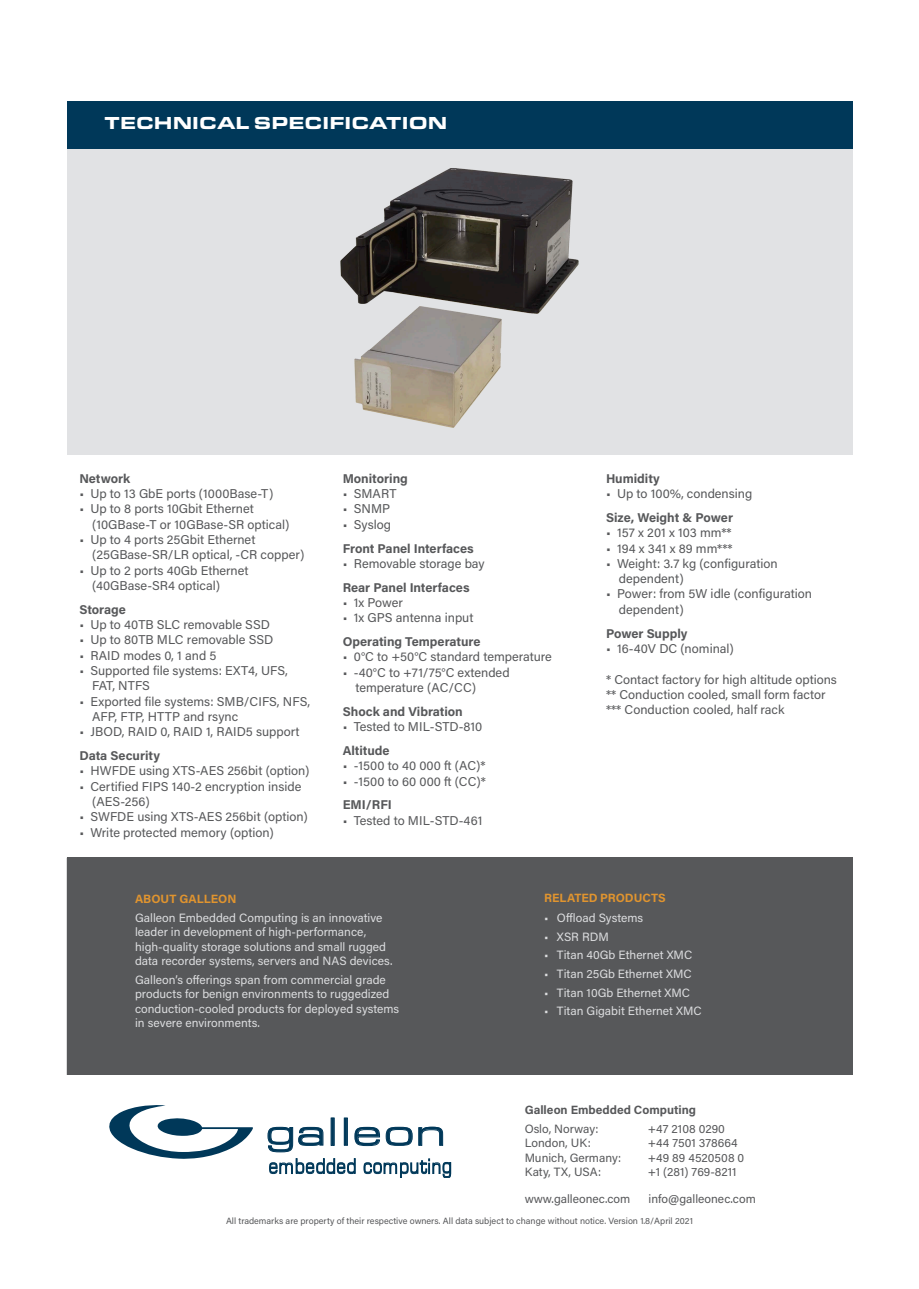
<style>
.page{position:relative;width:919px;height:1289px;background:#fff}
.page>*{position:absolute;margin:0;border:0;box-sizing:border-box;transform-origin:0 0}
.t1{font:37.35px "Eurostile Ext";color:#003859;scale:1.09 1}
.t2{font:21.9px "Eurostile Ext";letter-spacing:.075em;color:#003859;scale:.57 1}
.t3{font:900 18px "Eurostile Ext";color:#fff}
.Blank{font:12.75px/15.3px "Acumin Pro";color:#57585a}
.t4{font:700 12.75px "Acumin Pro";color:#57585a}
.t5{font:12px/14.4px "Acumin Pro";color:#dcdddf}
.t6{font:12px "Acumin Pro";color:#57585a}
.t7{font:700 12px "Acumin Pro";color:#e0942f}
.t8{font:700 12px "Acumin Pro";color:#57585a}
.t9{font:9px "Acumin Pro";color:#57585a}
.s1{font-size:34.95px}
.s2{font-size:37.05px}
.s3{font-size:40.5px}
.s4{font-size:40.35px}
.s5{font-size:37.2px}
</style>
<div class="page">
<div style="left:67px;top:101px;width:785px;height:48px;background:#003859"></div>
<div style="left:67px;top:857px;width:785px;height:217px;background:#57585a"></div>
<img style="left:67px;top:149px;width:785px;height:306px">
<svg style="left:109px;top:1105px;width:144px;height:53px"></svg>
<svg style="left:268px;top:1126px;width:55px;height:26px"></svg>
<svg style="left:355px;top:1127px;width:25px;height:18px"></svg>
<svg style="left:386px;top:1126px;width:26px;height:19px"></svg>
<svg style="left:418px;top:1126px;width:25px;height:19px"></svg>
<div style="left:344px;top:1117px;width:3px;height:28px;border:1px solid #003859"></div>
<svg style="left:364px;top:1158px;width:87px;height:19px"></svg>
<svg style="left:269px;top:1158px;width:86px;height:15px"></svg>
<p class="t3" style="left:104px;top:109px;width:344px">TECHNICAL SPECIFICATION</p>
<p class="t4" style="left:79px;top:469px;width:52px">Network</p>
<p class="Blank" style="left:79px;top:485px;width:195px">• Up to 13 GbE ports (1000Base-T)</p>
<p class="Blank" style="left:92px;top:501px;width:199px;text-indent:-13px">• Up to 8 ports 10Gbit Ethernet (10GBase-T or 10GBase-SR optical)</p>
<p class="Blank" style="left:92px;top:531px;width:214px;text-indent:-13px">• Up to 4 ports 25Gbit Ethernet (25GBase-SR/LR optical, -CR copper)</p>
<p class="Blank" style="left:92px;top:562px;width:158px;text-indent:-13px">• Up to 2 ports 40Gb Ethernet (40GBase-SR4 optical)</p>
<p class="t4" style="left:79px;top:600px;width:48px">Storage</p>
<p class="Blank" style="left:79px;top:616px;width:192px">• Up to 40TB SLC removable SSD</p>
<p class="Blank" style="left:79px;top:631px;width:195px">• Up to 80TB MLC removable SSD</p>
<p class="Blank" style="left:79px;top:647px;width:139px">• RAID modes 0, 1 and 5</p>
<p class="Blank" style="left:92px;top:662px;width:197px;text-indent:-13px">• Supported file systems: EXT4, UFS,<br>FAT, NTFS</p>
<p class="Blank" style="left:92px;top:693px;width:219px;text-indent:-13px">• Exported file systems: SMB/CIFS, NFS,<br>AFP, FTP, HTTP and rsync</p>
<p class="Blank" style="left:79px;top:723px;width:222px">• JBOD, RAID 0, RAID 1, RAID5 support</p>
<p class="t4" style="left:79px;top:746px;width:82px">Data Security</p>
<p class="Blank" style="left:79px;top:762px;width:231px">• HWFDE using XTS-AES 256bit (option)</p>
<p class="Blank" style="left:92px;top:778px;width:211px;text-indent:-13px">• Certified FIPS 140-2 encryption inside (AES-256)</p>
<p class="Blank" style="left:79px;top:808px;width:230px">• SWFDE using XTS-AES 256bit (option)</p>
<p class="Blank" style="left:79px;top:824px;width:196px">• Write protected memory (option)</p>
<p class="t4" style="left:343px;top:469px;width:67px">Monitoring</p>
<p class="Blank" style="left:343px;top:485px;width:55px">• SMART</p>
<p class="Blank" style="left:343px;top:501px;width:49px">• SNMP</p>
<p class="Blank" style="left:343px;top:516px;width:50px">• Syslog</p>
<p class="t4" style="left:343px;top:539px;width:133px">Front Panel Interfaces</p>
<p class="Blank" style="left:343px;top:555px;width:143px">• Removable storage bay</p>
<p class="t4" style="left:343px;top:578px;width:128px">Rear Panel Interfaces</p>
<p class="Blank" style="left:343px;top:594px;width:62px">• 1x Power</p>
<p class="Blank" style="left:343px;top:609px;width:132px">• 1x GPS antenna input</p>
<p class="t4" style="left:343px;top:632px;width:139px">Operating Temperature</p>
<p class="Blank" style="left:343px;top:648px;width:211px">• 0°C to +50°C standard temperature</p>
<p class="Blank" style="left:355px;top:664px;width:156px;text-indent:-13px">• -40°C to +71/75°C extended temperature (AC/CC)</p>
<p class="t4" style="left:343px;top:702px;width:121px">Shock and Vibration</p>
<p class="Blank" style="left:343px;top:718px;width:141px">• Tested to MIL-STD-810</p>
<p class="t4" style="left:343px;top:741px;width:48px">Altitude</p>
<p class="Blank" style="left:343px;top:757px;width:144px">• -1500 to 40 000 ft (AC)*</p>
<p class="Blank" style="left:343px;top:773px;width:145px">• -1500 to 60 000 ft (CC)*</p>
<p class="t4" style="left:343px;top:796px;width:51px">EMI/RFI</p>
<p class="Blank" style="left:343px;top:812px;width:141px">• Tested to MIL-STD-461</p>
<p class="t4" style="left:606px;top:469px;width:55px">Humidity</p>
<p class="Blank" style="left:606px;top:485px;width:148px">• Up to 100%, condensing</p>
<p class="t4" style="left:606px;top:508px;width:128px">Size, Weight &amp; Power</p>
<p class="Blank" style="left:606px;top:524px;width:127px">• 157 x 201 x 103 mm**</p>
<p class="Blank" style="left:606px;top:540px;width:128px">• 194 x 341 x 89 mm***</p>
<p class="Blank" style="left:618px;top:555px;width:160px;text-indent:-13px">• Weight: 3.7 kg (configuration dependent)</p>
<p class="Blank" style="left:618px;top:586px;width:195px;text-indent:-13px">• Power: from 5W idle (configuration dependent)</p>
<p class="t4" style="left:606px;top:624px;width:83px">Power Supply</p>
<p class="Blank" style="left:606px;top:640px;width:129px">• 16-40V DC (nominal)</p>
<p class="Blank" style="left:606px;top:671px;width:232px">* Contact factory for high altitude options</p>
<p class="Blank" style="left:606px;top:686px;width:221px">** Conduction cooled, small form factor</p>
<p class="Blank" style="left:606px;top:701px;width:180px">*** Conduction cooled, half rack</p>
<p class="t7" style="left:135px;top:890px;width:103px">ABOUT GALLEON</p>
<p class="t7" style="left:544px;top:889px;width:123px">RELATED PRODUCTS</p>
<p class="t5" style="left:135px;top:910px;width:259px">Galleon Embedded Computing is an innovative leader in development of high-performance, high-quality storage solutions and small rugged data recorder systems, servers and NAS devices.</p>
<p class="t5" style="left:135px;top:972px;width:266px">Galleon’s offerings span from commercial grade products for benign environments to ruggedized conduction-cooled products for deployed systems in severe environments.</p>
<p class="t5" style="left:544px;top:910px;width:100px">• Offload Systems</p>
<p class="t5" style="left:544px;top:928px;width:66px">• XSR RDM</p>
<p class="t5" style="left:544px;top:947px;width:150px">• Titan 40Gb Ethernet XMC</p>
<p class="t5" style="left:544px;top:966px;width:149px">• Titan 25Gb Ethernet XMC</p>
<p class="t5" style="left:544px;top:984px;width:147px">• Titan 10Gb Ethernet XMC</p>
<p class="t5" style="left:544px;top:1003px;width:159px">• Titan Gigabit Ethernet XMC</p>
<p class="t8" style="left:524px;top:1101px;width:173px">Galleon Embedded Computing</p>
<p class="t6" style="left:524px;top:1120px;width:75px">Oslo, Norway:</p>
<p class="t6" style="left:647px;top:1120px;width:79px">+47 2108 0290</p>
<p class="t6" style="left:524px;top:1134px;width:67px">London, UK:</p>
<p class="t6" style="left:647px;top:1134px;width:91px">+44 7501 378664</p>
<p class="t6" style="left:524px;top:1149px;width:98px">Munich, Germany:</p>
<p class="t6" style="left:647px;top:1149px;width:98px">+49 89 4520508 0</p>
<p class="t6" style="left:524px;top:1163px;width:78px">Katy, TX, USA:</p>
<p class="t6" style="left:647px;top:1163px;width:90px">+1 (281) 769-8211</p>
<p class="t6" style="left:524px;top:1190px;width:107px">www.galleonec.com</p>
<p class="t6" style="left:648px;top:1190px;width:109px">info@galleonec.com</p>
<p class="t9" style="left:226px;top:1214px;width:468px">All trademarks are property of their respective owners. All data subject to change without notice. Version 1.8/April 2021</p>
<p class="t1" style="left:265px;top:1108px;width:167px"><span class="s1">g</span><span class="s2">a</span><span class="s3">l</span><span class="s4">l</span>e<span class="s5">o</span>n</p>
<p class="t2" style="left:269px;top:1151px;width:322px">embedded computing</p>
</div>
